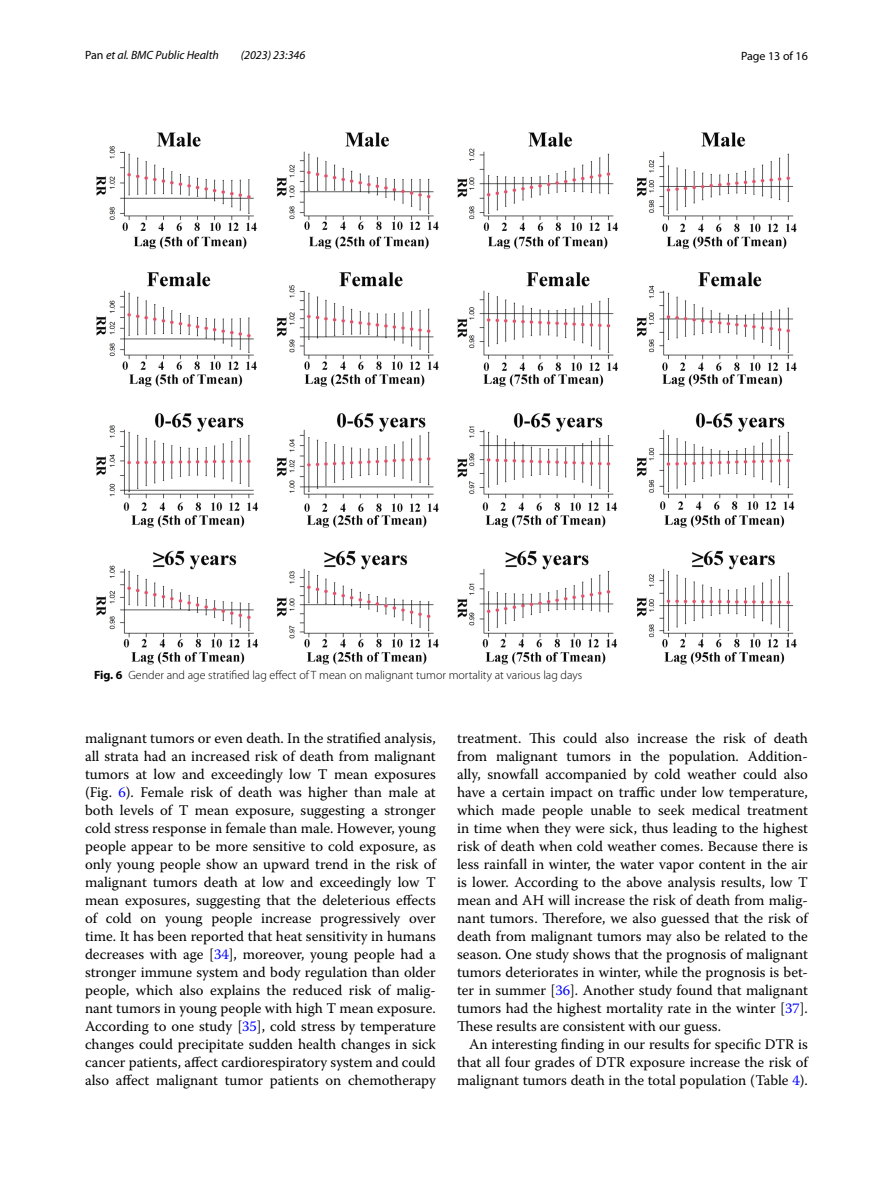
<style>
.page{position:relative;width:893px;height:1187px;background:#fff}
.page>*{position:absolute;margin:0;border:0;box-sizing:border-box;transform-origin:0 0}
.t1{font:14.7px/18px "Warnock Pro";color:#000;text-align:justify}
.t2{font:300 12px "Myriad Pro";color:#000}
.t3{font:italic 12px "Myriad Pro";color:#000}
.t4{font:12px "Myriad Pro";color:#000}
.s1{font-style:normal}
.s2{font-weight:700}
.s3{color:#00f}
</style>
<div class="page">
<img style="left:96px;top:133px;width:701px;height:531px">
<p class="t3" style="left:85px;top:48px;width:135px"><span class="s1">Pan</span> et al. BMC Public Health</p>
<p class="t3" style="left:241px;top:48px;width:66px">(2023) 23:346</p>
<p class="t4" style="left:741px;top:48px;width:68px">Page 13 of 16</p>
<p class="t2" style="left:94px;top:668px;width:490px"><span class="s2">Fig. 6</span> Gender and age stratified lag effect of T mean on malignant tumor mortality at various lag days</p>
<p class="t1" style="left:85px;top:728px;width:352px">malignant tumors or even death. In the stratified analysis, all strata had an increased risk of death from malignant tumors at low and exceedingly low T mean exposures (Fig. <span class="s3">6</span>). Female risk of death was higher than male at both levels of T mean exposure, suggesting a stronger cold stress response in female than male. However, young people appear to be more sensitive to cold exposure, as only young people show an upward trend in the risk of malignant tumors death at low and exceedingly low T mean exposures, suggesting that the deleterious effects of cold on young people increase progressively over time. It has been reported that heat sensitivity in humans decreases with age [<span class="s3">34</span>], moreover, young people had a stronger immune system and body regulation than older people, which also explains the reduced risk of malig&shy;nant tumors in young people with high T mean exposure.<br>According to one study [<span class="s3">35</span>], cold stress by temperature changes could precipitate sudden health changes in sick cancer patients, affect cardiorespiratory system and could also affect malignant tumor patients on chemotherapy</p>
<p class="t1" style="left:457px;top:728px;width:352px">treatment. This could also increase the risk of death from malignant tumors in the population. Addition&shy;ally, snowfall accompanied by cold weather could also have a certain impact on traffic under low temperature, which made people unable to seek medical treatment in time when they were sick, thus leading to the highest risk of death when cold weather comes. Because there is less rainfall in winter, the water vapor content in the air is lower. According to the above analysis results, low T mean and AH will increase the risk of death from malig&shy;nant tumors. Therefore, we also guessed that the risk of death from malignant tumors may also be related to the season. One study shows that the prognosis of malignant tumors deteriorates in winter, while the prognosis is bet&shy;ter in summer [<span class="s3">36</span>]. Another study found that malignant tumors had the highest mortality rate in the winter [<span class="s3">37</span>].<br>These results are consistent with our guess.</p>
<p class="t1" style="left:457px;top:1034px;width:352px;text-indent:12px">An interesting finding in our results for specific DTR is that all four grades of DTR exposure increase the risk of malignant tumors death in the total population (Table <span class="s3">4</span>).</p>
</div>
